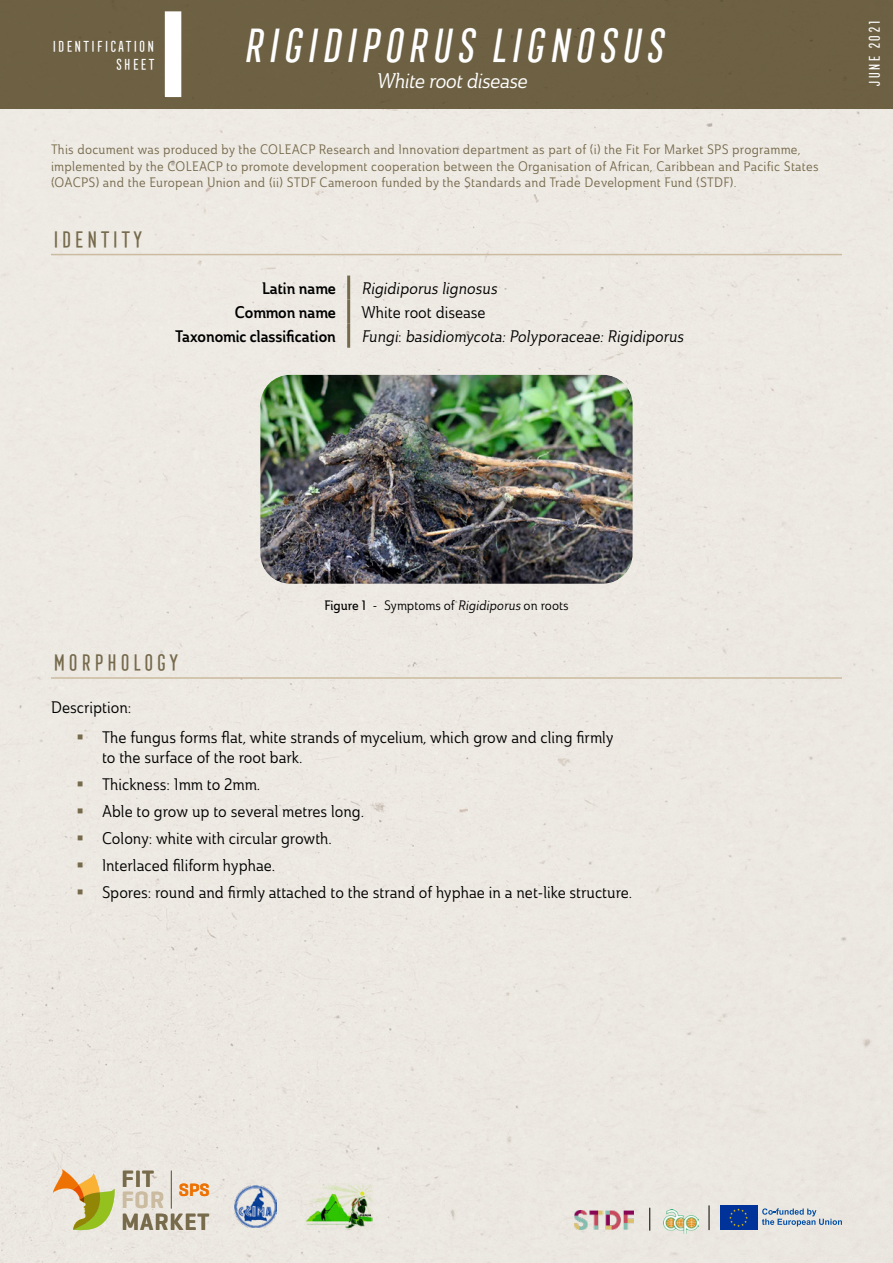
<style>
.page{position:relative;width:893px;height:1263px;background:#fff}
.page>*{position:absolute;margin:0;border:0;box-sizing:border-box;transform-origin:0 0}
.t1{font:italic 46.5px "Frontage Condensed";color:#fff}
.t2{font:600 24px "Geogrotesque";letter-spacing:.04em;color:#786b4c}
.t3{font:600 24px "Geogrotesque";color:#cbbba0}
.T1{font:22.5px "Frontage Condensed";color:#766a4c}
.t4{font:italic 21px "Ainslie Con Reg";color:#fff}
.t5{font:600 18.15px "Geogrotesque";color:#ee7203}
.TXT{font:16.5px/19.8px "Ainslie Con Reg";color:#000}
.TXT-2{font:italic 16.5px "Ainslie Con Reg";color:#000}
.Tableau_gauche{font:16.5px "Ainslie Con Dem";color:#000}
.t6{font:15px "Frontage Condensed";letter-spacing:-.01em;color:#fff}
.Intro{font:13.5px/16.2px "Ainslie Con Reg";letter-spacing:.02em;color:#766a4c}
.Légende_photo{font:13.5px "Ainslie Con Reg";color:#000}
.s1{font-style:normal}
.s2{font-family:"Ainslie Con Med"}
.s3{font-style:italic}
</style>
<div class="page">
<div style="left:0;top:108px;width:893px;height:1155px;background:#ece9e2"></div>
<div style="left:0;top:0;width:893px;height:108px;background:#6d6043"></div>
<svg style="left:53px;top:1169px;width:62px;height:62px;background:#d5c78b"></svg>
<hr style="left:171px;top:1171px;width:1px;height:37px;background:#766a4c">
<img style="left:235px;top:1185px;width:42px;height:42px">
<img style="left:306px;top:1184px;width:67px;height:45px">
<img style="left:575px;top:1211px;width:58px;height:18px">
<svg style="left:649px;top:1208px;width:1px;height:22px"></svg>
<img style="left:663px;top:1209px;width:35px;height:24px">
<svg style="left:709px;top:1205px;width:1px;height:25px"></svg>
<div style="left:720px;top:1205px;width:37px;height:25px;background:#039"></div>
<svg style="left:729px;top:1208px;width:19px;height:19px"></svg>
<svg style="left:762px;top:1208px;width:80px;height:18px"></svg>
<hr style="left:51px;top:254px;width:791px;height:1px;background:#cbbba0">
<hr style="left:51px;top:677px;width:791px;height:2px;background:#cbbba0">
<hr style="left:347px;top:276px;width:3px;height:24px;background:#766a4c">
<hr style="left:347px;top:300px;width:3px;height:24px;background:#766a4c">
<hr style="left:347px;top:324px;width:3px;height:24px;background:#766a4c">
<div style="left:260px;top:374px;width:375px;height:212px;background:#cbbba0;opacity:.5"></div>
<div style="left:165px;top:11px;width:16px;height:86px;background:#fff"></div>
<svg style="left:78px;top:734px;width:5px;height:5px"></svg>
<svg style="left:78px;top:781px;width:5px;height:5px"></svg>
<svg style="left:78px;top:808px;width:5px;height:5px"></svg>
<svg style="left:78px;top:835px;width:5px;height:5px"></svg>
<svg style="left:78px;top:862px;width:5px;height:5px"></svg>
<svg style="left:78px;top:889px;width:5px;height:5px"></svg>
<p class="t6" style="left:51px;top:38px;width:106px">IDENTIFICATION</p>
<p class="t6" style="left:114px;top:56px;width:42px">SHEET</p>
<p class="t1" style="left:238px;top:20px;width:437px">RIGIDIPORUS LIGNOSUS</p>
<p class="t4" style="left:376px;top:68px;width:157px">White rootdisease</p>
<p class="Intro" style="left:51px;top:142px;width:769px">This document was produced by the COLEACP Research and Innovation department as part of (i) the Fit For Market SPS programme, implemented by the COLEACP to promote development cooperation between the Organisation of African, Caribbean and Pacific States (OACPS) and the European Union and (ii) STDF Cameroon funded by the Standards and Trade Development Fund (STDF).</p>
<p class="T1" style="left:51px;top:227px;width:94px">IDENTITY</p>
<p class="Tableau_gauche" style="left:262px;top:277px;width:75px">Latin name</p>
<p class="TXT-2" style="left:361px;top:278px;width:140px">Rigidiporus lignosus</p>
<p class="Tableau_gauche" style="left:235px;top:301px;width:103px">Common name</p>
<p class="TXT" style="left:361px;top:302px;width:126px">White root disease</p>
<p class="Tableau_gauche" style="left:175px;top:325px;width:162px">Taxonomic classification</p>
<p class="TXT-2" style="left:361px;top:326px;width:327px">Fungi<span class="s1">:</span> basidiomycota:Polyporaceae:Rigidiporus</p>
<p class="t6" style="left:866px;top:88px;width:69px;rotate:-90deg">JUNE 2021</p>
<p class="Légende_photo" style="left:324px;top:597px;width:246px"><span class="s2">Figure 1</span> - Symptoms of <span class="s3">Rigidiporus</span> on roots</p>
<p class="T1" style="left:51px;top:650px;width:130px">MORPHOLOGY</p>
<p class="TXT" style="left:51px;top:697px;width:82px">Description:</p>
<p class="TXT" style="left:102px;top:727px;width:513px">The fungus forms flat, white strands of mycelium, which grow and cling firmly to the surface of the root bark.</p>
<p class="TXT" style="left:102px;top:774px;width:160px">Thickness: 1mm to 2mm.</p>
<p class="TXT" style="left:102px;top:801px;width:264px">Able to grow up to several metres long.</p>
<p class="TXT" style="left:102px;top:828px;width:231px">Colony: white with circular growth.</p>
<p class="TXT" style="left:102px;top:855px;width:175px">Interlaced filiform hyphae.</p>
<p class="TXT" style="left:102px;top:882px;width:532px">Spores: round and firmly attached to the strand of hyphae in a net-like structure.</p>
<h2 class="t2" style="left:121px;top:1164px;width:34px">FIT</h2>
<h2 class="t3" style="left:121px;top:1185px;width:44px">FOR</h2>
<h2 class="t2" style="left:121px;top:1206px;width:90px">MARKET</h2>
<h3 class="t5" style="left:179px;top:1178px;width:32px">SPS</h3>
</div>
